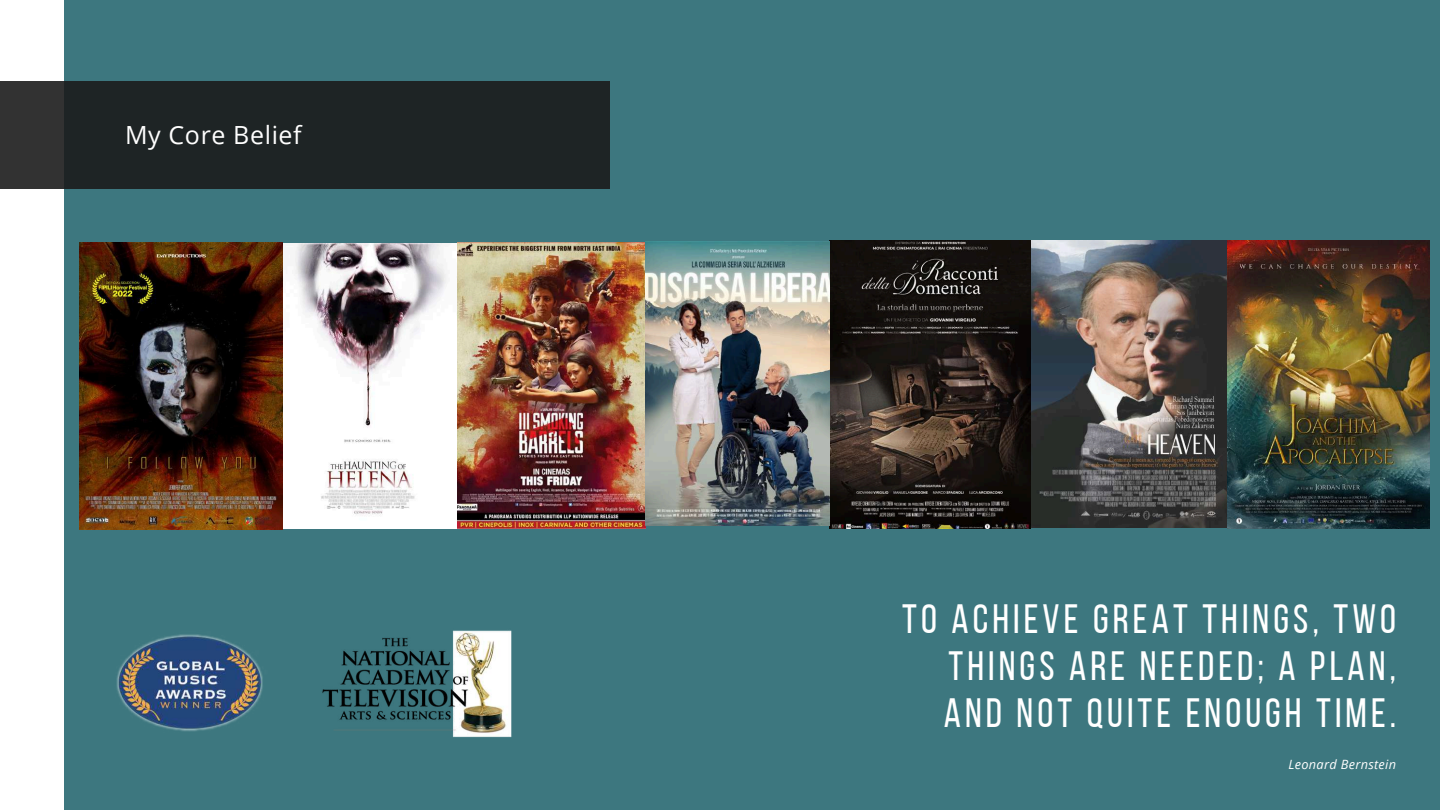
<style>
.page{position:relative;width:1440px;height:810px;background:#3d777f}
.page>*{position:absolute;margin:0;border:0;box-sizing:border-box;transform-origin:0 0}
.t1{font:40.9px/46.9px "Bebas Neue";letter-spacing:.1em;color:#fff;text-align:justify}
.t2{font:25px "Open Sans";letter-spacing:.025em;color:#fff}
.t3{font:italic 12.8px "Open Sans";letter-spacing:.025em;color:#fff}
</style>
<div class="page">
<div style="left:0;top:0;width:63px;height:810px;background:#fff"></div>
<div style="left:0;top:81px;width:610px;height:107px;background:linear-gradient(to right,#26292a,#1b2223)"></div>
<img style="left:79px;top:242px;width:567px;height:287px">
<img style="left:116px;top:634px;width:147px;height:98px">
<img style="left:1030px;top:240px;width:198px;height:287px">
<img style="left:322px;top:630px;width:190px;height:108px">
<img style="left:830px;top:240px;width:200px;height:289px">
<img style="left:1228px;top:240px;width:202px;height:289px">
<img style="left:645px;top:242px;width:185px;height:284px">
<p class="t2" style="left:125px;top:118px;width:178px">My Core Belief</p>
<p class="t1" style="left:944px;top:599px;width:454px;text-indent:-41px">TO ACHIEVE GREAT THINGS, TWO THINGS ARE NEEDED; A PLAN, AND NOT QUITE ENOUGH TIME.</p>
<p class="t3" style="left:1288px;top:755px;width:109px">Leonard Bernstein</p>
</div>
